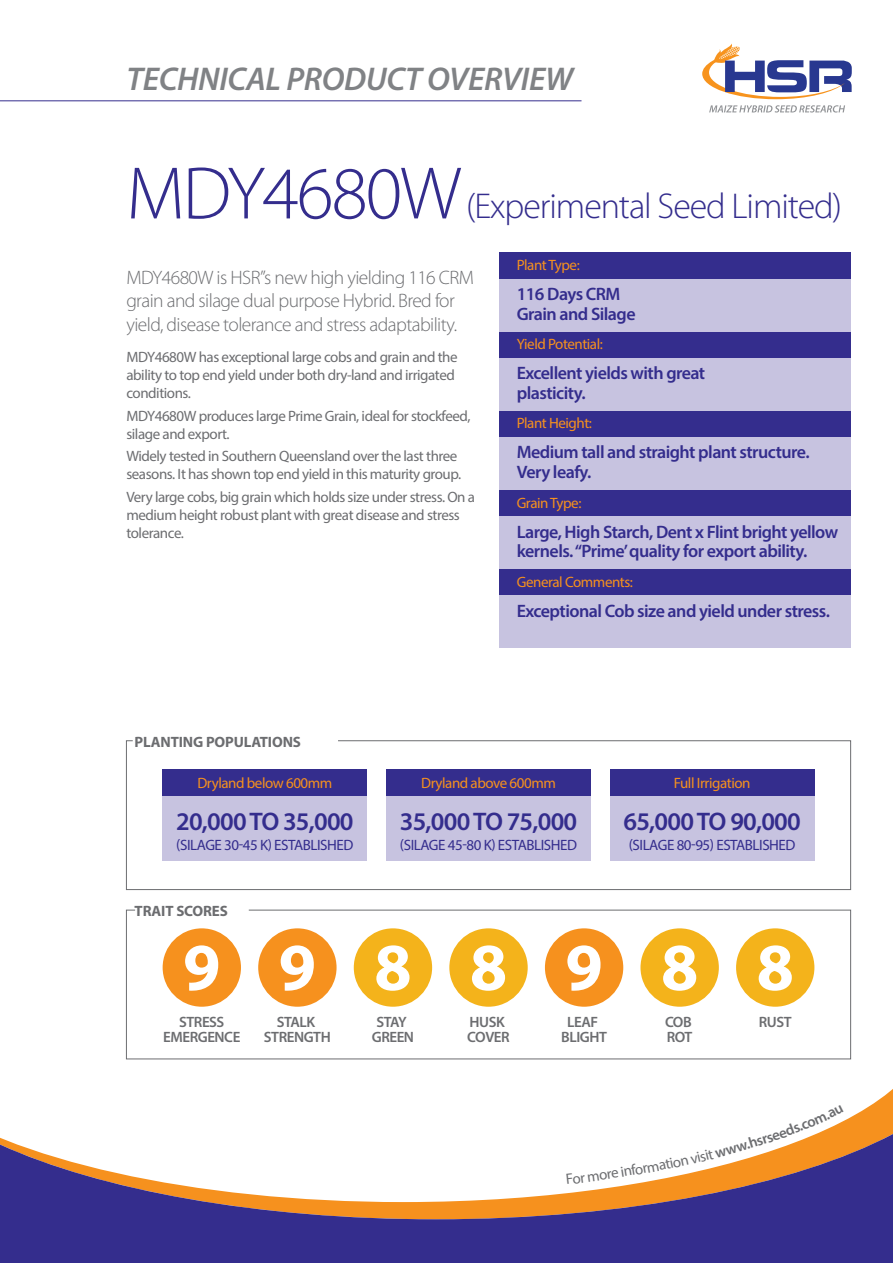
<style>
.page{position:relative;width:893px;height:1263px;background:#fff}
.page>*{position:absolute;margin:0;border:0;box-sizing:border-box;transform-origin:0 0}
.t1{font:700 67.5px "Myriad Pro";letter-spacing:.86em;color:#fff}
.t2{font:300 36px "Myriad Pro";letter-spacing:-.03em;color:#342d8d}
.t3{font:italic 600 33px "Myriad Pro";letter-spacing:-.01em;color:#808285}
.t4{font:600 25.5px "Myriad Pro";letter-spacing:-.03em;color:#342d8d}
.t5{font:300 19.5px/23.4px "Myriad Pro";letter-spacing:-.03em;color:#6c6d70}
.t6{font:600 18px/19.5px "Myriad Pro";letter-spacing:-.03em;color:#342d8d}
.t7{font:15px/18px "Myriad Pro";letter-spacing:-.03em;color:#6c6d70}
.t8{font:15px "Myriad Pro";letter-spacing:-.03em;color:#f6911e}
.t9{font:15px "Myriad Pro";letter-spacing:-.03em;color:#342d8d}
.t10{font:600 15px/15px "Myriad Pro";letter-spacing:-.03em;color:#6c6d70;text-align:center}
.t11{font:700 15px "Myriad Pro";letter-spacing:-.01em;color:#6c6d70}
.s1{font-size:75px}
</style>
<div class="page">
<svg style="left:844px;top:1089px;width:49px;height:45px;fill:#f6911e"></svg>
<svg style="left:0;top:1134px;width:893px;height:129px;fill:#342d8d"></svg>
<svg style="left:702px;top:44px;width:150px;height:55px"></svg>
<svg style="left:709px;top:105px;width:136px;height:8px"></svg>
<hr style="left:0;top:100px;width:581px;height:1px;background:#342d8d">
<svg style="left:126px;top:909px;width:725px;height:151px"></svg>
<svg style="left:126px;top:740px;width:725px;height:150px"></svg>
<div style="left:162px;top:770px;width:205px;height:91px;background:#c7c3e0"></div>
<div style="left:162px;top:770px;width:205px;height:26px;background:#342d8d"></div>
<div style="left:386px;top:770px;width:205px;height:91px;background:#c7c3e0"></div>
<div style="left:386px;top:770px;width:205px;height:26px;background:#342d8d"></div>
<div style="left:610px;top:770px;width:205px;height:91px;background:#c7c3e0"></div>
<div style="left:610px;top:770px;width:205px;height:26px;background:#342d8d"></div>
<div style="left:499px;top:568px;width:352px;height:79px;background:#c7c3e0"></div>
<div style="left:499px;top:568px;width:352px;height:26px;background:#342d8d"></div>
<div style="left:499px;top:489px;width:352px;height:79px;background:#c7c3e0"></div>
<div style="left:499px;top:489px;width:352px;height:26px;background:#342d8d"></div>
<div style="left:499px;top:410px;width:352px;height:79px;background:#c7c3e0"></div>
<div style="left:499px;top:410px;width:352px;height:26px;background:#342d8d"></div>
<div style="left:499px;top:331px;width:352px;height:79px;background:#c7c3e0"></div>
<div style="left:499px;top:331px;width:352px;height:26px;background:#342d8d"></div>
<div style="left:499px;top:252px;width:352px;height:79px;background:#c7c3e0"></div>
<div style="left:499px;top:252px;width:352px;height:26px;background:#342d8d"></div>
<svg style="left:567px;top:1171px;width:45px;height:13px"></svg>
<svg style="left:635px;top:1120px;width:209px;height:55px"></svg>
<h3 class="t3" style="left:126px;top:58px;width:448px">TECHNICAL PRODUCT OVERVIEW</h3>
<h2 class="t2" style="left:126px;top:185px;width:717px"><span class="s1">MDY4680W</span> (Experimental Seed Limited)</h2>
<h3 class="t5" style="left:126px;top:266px;width:349px">MDY4680W is HSR”s new high yielding 116 CRM grain and silage dual purpose Hybrid. Bred for yield, disease tolerance and stress adaptability.</h3>
<p class="t7" style="left:126px;top:348px;width:333px">MDY4680W has exceptional large cobs and grain and the ability to top end yield under both dry-land and irrigated conditions.</p>
<p class="t7" style="left:126px;top:407px;width:346px">MDY4680W produces large Prime Grain, ideal for stockfeed, silage and export.</p>
<p class="t7" style="left:126px;top:447px;width:336px">Widely tested in Southern Queensland over the last three seasons. It has shown top end yield in this maturity group.</p>
<p class="t7" style="left:126px;top:488px;width:350px">Very large cobs, big grain which holds size under stress. On a medium height robust plant with great disease and stress tolerance.</p>
<p class="t8" style="left:517px;top:256px;width:65px">Plant Type:</p>
<p class="t6" style="left:517px;top:284px;width:120px">116 Days CRM<br>Grain and Silage</p>
<p class="t8" style="left:517px;top:335px;width:88px">Yield Potential:</p>
<p class="t6" style="left:517px;top:363px;width:190px">Excellent yields with great plasticity.</p>
<p class="t8" style="left:517px;top:414px;width:77px">Plant Height:</p>
<p class="t6" style="left:517px;top:442px;width:294px">Medium tall and straight plant structure.<br>Very leafy.</p>
<p class="t8" style="left:517px;top:493px;width:66px">Grain Type:</p>
<p class="t6" style="left:517px;top:521px;width:323px">Large, High Starch, Dent x Flint bright yellow kernels. “Prime’ quality for export ability.</p>
<p class="t8" style="left:517px;top:572px;width:118px">General Comments:</p>
<p class="t6" style="left:517px;top:600px;width:315px">Exceptional Cob size and yield under stress.</p>
<p class="t11" style="left:135px;top:732px;width:168px">PLANTING POPULATIONS</p>
<p class="t8" style="left:197px;top:774px;width:137px">Dryland below 600mm</p>
<h3 class="t4" style="left:176px;top:805px;width:179px">20,000 TO 35,000</h3>
<p class="t9" style="left:176px;top:835px;width:179px">(SILAGE 30-45 K) ESTABLISHED</p>
<p class="t11" style="left:135px;top:901px;width:95px">TRAIT SCORES</p>
<p class="t8" style="left:421px;top:774px;width:136px">Dryland above 600mm</p>
<h3 class="t4" style="left:400px;top:805px;width:179px">35,000 TO 75,000</h3>
<p class="t9" style="left:400px;top:835px;width:179px">(SILAGE 45-80 K) ESTABLISHED</p>
<p class="t8" style="left:674px;top:774px;width:78px">Full Irrigation</p>
<h3 class="t4" style="left:623px;top:805px;width:179px">65,000 TO 90,000</h3>
<p class="t9" style="left:629px;top:835px;width:168px">(SILAGE 80-95) ESTABLISHED</p>
<h1 class="t1" style="left:183px;top:923px;width:612px">9988988</h1>
<p class="t10" style="left:264px;top:1014px;width:68px">STALK<br>STRENGTH</p>
<p class="t10" style="left:163px;top:1014px;width:79px">STRESS<br>EMERGENCE</p>
<p class="t10" style="left:372px;top:1014px;width:44px">STAY<br>GREEN</p>
<p class="t10" style="left:467px;top:1014px;width:44px;text-align:left">HUSK<br>COVER</p>
<p class="t10" style="left:561px;top:1014px;width:47px">LEAF<br>BLIGHT</p>
<p class="t10" style="left:665px;top:1014px;width:29px;text-align:left">COB<br>ROT</p>
<p class="t10" style="left:759px;top:1014px;width:34px">RUST</p>
<p class="t7" style="left:609px;top:1164px;width:27px;rotate:-9deg">e inf</p>
</div>
